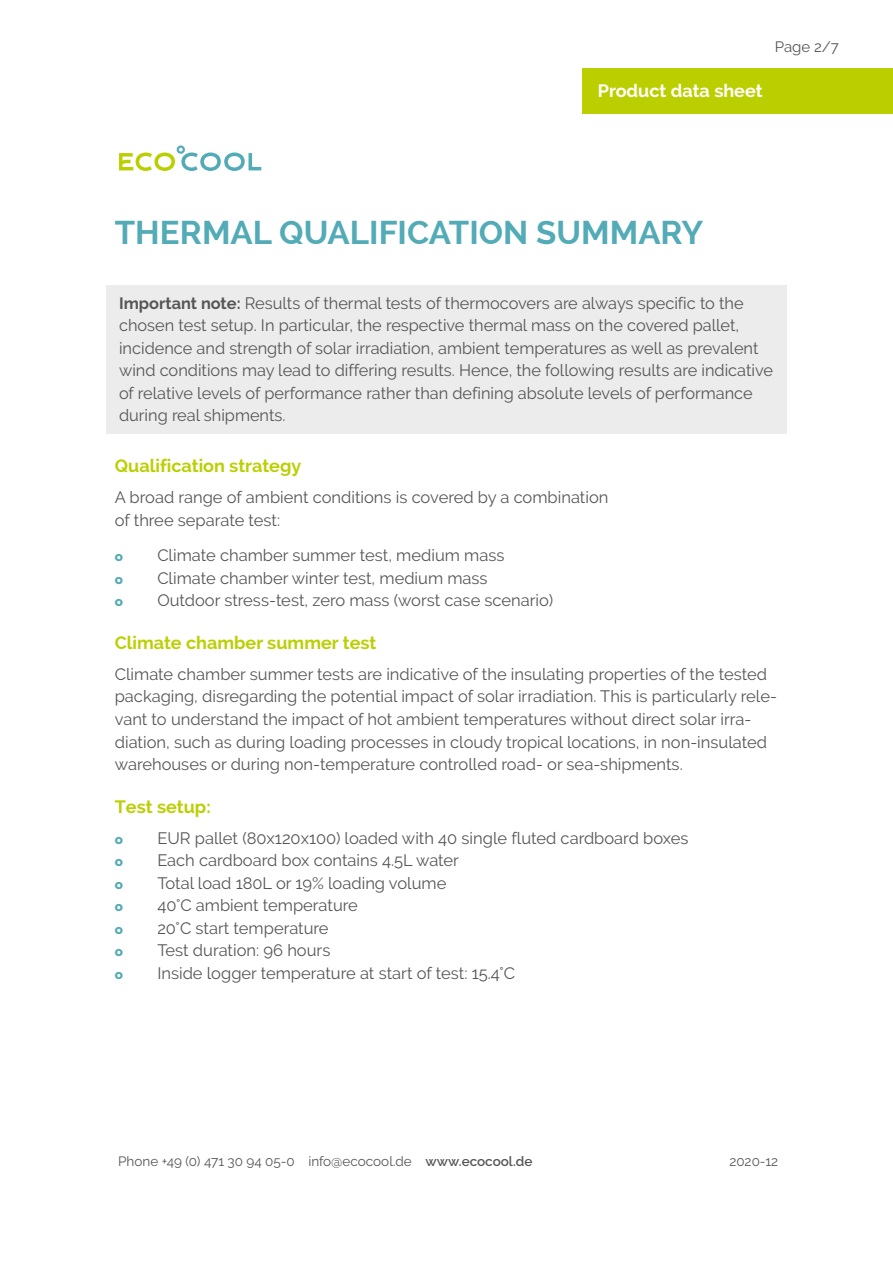
<style>
.page{position:relative;width:893px;height:1263px;background:#fff}
.page>*{position:absolute;margin:0;border:0;box-sizing:border-box;transform-origin:0 0}
.t1{font:700 33px "Raleway";color:#52abb6}
.t2{font:700 18px "Raleway";color:#bbcf00}
.t3{font:700 18px "Raleway";color:#fff}
.t4{font:16.5px/22.5px "Raleway";color:#565656}
.t5{font:15px "Raleway";color:#565656}
.t6{font:13.5px "Raleway";color:#565656}
.t7{font:800 13.5px "Raleway";color:#52abb6}
.s1{font-weight:700}
.s2{font-weight:600}
</style>
<div class="page">
<div style="left:583px;top:68px;width:310px;height:45px;background:#bbcf00"></div>
<svg style="left:119px;top:145px;width:142px;height:26px"></svg>
<div style="left:106px;top:285px;width:681px;height:148px;background:#ececed"></div>
<p class="t3" style="left:598px;top:80px;width:166px">Product data sheet</p>
<p class="t5" style="left:775px;top:38px;width:66px">Page 2/7</p>
<h1 class="t1" style="left:115px;top:213px;width:590px">THERMAL QUALIFICATION SUMMARY</h1>
<p class="t4" style="left:119px;top:292px;width:655px"><span class="s1">Important note:</span> Results of thermal tests of thermocovers are always specific to the chosen test setup. In particular, the respective thermal mass on the covered pallet, incidence and strength of solar irradiation, ambient temperatures as well as prevalent wind conditions may lead to differing results. Hence, the following results are indicative of relative levels of performance rather than defining absolute levels of performance during real shipments.</p>
<p class="t2" style="left:115px;top:456px;width:188px">Qualification strategy</p>
<p class="t4" style="left:115px;top:486px;width:495px">A broad range of ambient conditions is covered by a combination of three separate test:</p>
<p class="t7" style="left:115px;top:549px;width:10px">o</p>
<p class="t4" style="left:157px;top:544px;width:349px">Climate chamber summer test, medium mass</p>
<p class="t7" style="left:115px;top:571px;width:10px">o</p>
<p class="t4" style="left:157px;top:567px;width:332px">Climate chamber winter test, medium mass</p>
<p class="t7" style="left:115px;top:594px;width:10px">o</p>
<p class="t4" style="left:157px;top:589px;width:397px">Outdoor stress-test, zero mass (worst case scenario)</p>
<p class="t2" style="left:115px;top:632px;width:263px">Climate chamber summer test</p>
<p class="t4" style="left:115px;top:663px;width:664px">Climate chamber summer tests are indicative of the insulating properties of the tested packaging, disregarding the potential impact of solar irradiation. This is particularly rele&shy;vant to understand the impact of hot ambient temperatures without direct solar irra&shy;diation, such as during loading processes in cloudy tropical locations, in non-insulated warehouses or during non-temperature controlled road- or sea-shipments.</p>
<p class="t2" style="left:115px;top:796px;width:97px">Test setup:</p>
<p class="t7" style="left:115px;top:831px;width:10px">o</p>
<p class="t4" style="left:157px;top:827px;width:533px">EUR pallet (80x120x100) loaded with 40 single fluted cardboard boxes</p>
<p class="t7" style="left:115px;top:854px;width:10px">o</p>
<p class="t4" style="left:157px;top:849px;width:303px">Each cardboard box contains 4.5L water</p>
<p class="t7" style="left:115px;top:876px;width:10px">o</p>
<p class="t4" style="left:157px;top:872px;width:291px">Total load 180L or 19% loading volume</p>
<p class="t7" style="left:115px;top:899px;width:10px">o</p>
<p class="t4" style="left:157px;top:894px;width:202px">40°C ambient temperature</p>
<p class="t7" style="left:115px;top:921px;width:10px">o</p>
<p class="t4" style="left:157px;top:917px;width:173px">20°C start temperature</p>
<p class="t7" style="left:115px;top:944px;width:10px">o</p>
<p class="t4" style="left:157px;top:939px;width:175px">Test duration: 96 hours</p>
<p class="t7" style="left:115px;top:966px;width:10px">o</p>
<p class="t4" style="left:157px;top:962px;width:359px">Inside logger temperature at start of test: 15.4°C</p>
<p class="t6" style="left:118px;top:1153px;width:416px">Phone +49 (0) 471 30 94 05-0 info@ecocool.de <span class="s2">www.ecocool.de</span></p>
<p class="t6" style="left:729px;top:1153px;width:50px">2020-12</p>
</div>
